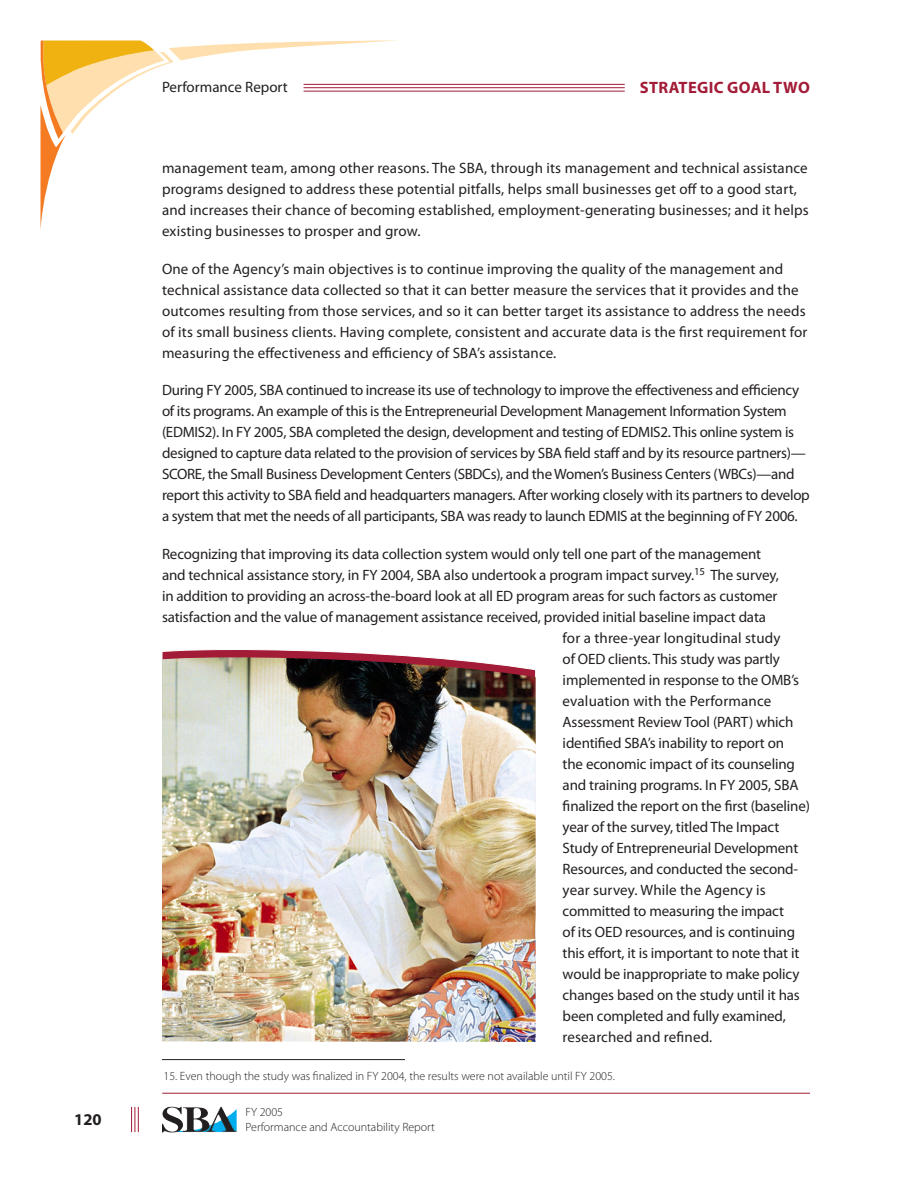
<style>
.page{position:relative;width:918px;height:1188px;background:#fff}
.page>*{position:absolute;margin:0;border:0;box-sizing:border-box;transform-origin:0 0}
.t1{font:700 16.5px "Myriad Pro";letter-spacing:.02em;color:#a31c37}
.t2{font:700 16.5px "Myriad Pro";color:#231f20}
.t3{font:15px/21px "Myriad Pro";letter-spacing:-.01em;color:#231f20}
.t4{font:15px/21px "Myriad Pro";letter-spacing:.01em;color:#231f20}
.t5{font:300 12px/14.4px "Myriad Pro";color:#231f20}
</style>
<div class="page">
<hr style="left:162px;top:1059px;width:243px;height:1px;background:#231f20">
<svg style="left:162px;top:649px;width:246px;height:7px"></svg>
<img style="left:162px;top:656px;width:374px;height:385px">
<svg style="left:40px;top:40px;width:359px;height:189px"></svg>
<svg style="left:131px;top:1107px;width:8px;height:25px"></svg>
<hr style="left:162px;top:1093px;width:648px;height:1px;background:#a31c37">
<hr style="left:304px;top:84px;width:321px;height:1px;background:#a31c37">
<hr style="left:304px;top:87px;width:321px;height:1px;background:#a31c37">
<hr style="left:304px;top:91px;width:321px;height:1px;background:#a31c37">
<p class="t2" style="left:74px;top:1109px;width:29px">120</p>
<p class="t3" style="left:162px;top:76px;width:127px">Performance Report</p>
<p class="t1" style="left:640px;top:77px;width:49px">STRATEGIC</p>
<p class="t1" style="left:727px;top:77px;width:84px">GOAL two</p>
<p class="t4" style="left:162px;top:157px;width:648px">management team, among other reasons. The SBA, through its management and technical assistance programs designed to address these potential pitfalls, helps small businesses get off to a good start, and increases their chance of becoming established, employment-generating businesses; and it helps existing businesses to prosper and grow.</p>
<p class="t4" style="left:162px;top:258px;width:647px">One of the Agency’s main objectives is to continue improving the quality of the management and technical assistance data collected so that it can better measure the services that it provides and the outcomes resulting from those services, and so it can better target its assistance to address the needs of its small business clients. Having complete, consistent and accurate data is the first requirement for measuring the effectiveness and efficiency of SBA’s assistance.</p>
<p class="t3" style="left:162px;top:380px;width:649px">During FY 2005, SBA continued to increase its use of technology to improve the effectiveness and efficiency of its programs. An example of this is the Entrepreneurial Development Management Information System (EDMIS2). In FY 2005, SBA completed the design, development and testing of EDMIS2. This online system is designed to capture data related to the provision of services by SBA field staff and by its resource partners)— SCORE, the Small Business Development Centers (SBDCs), and the Women’s Business Centers (WBCs)—and report this activity to SBA field and headquarters managers. After working closely with its partners to develop a system that met the needs of all participants, SBA was ready to launch EDMIS at the beginning of FY 2006.</p>
<p class="t3" style="left:162px;top:543px;width:601px">Recognizing that improving its data collection system would only tell one part of the management</p>
<p class="t3" style="left:162px;top:564px;width:618px">and technical assistance story, in FY 2004, SBA also undertook a program impact survey.<sup>15</sup> The survey,</p>
<p class="t3" style="left:162px;top:585px;width:617px">in addition to providing an across-the-board look at all ED program areas for such factors as customer</p>
<p class="t3" style="left:162px;top:606px;width:606px">satisfaction and the value of management assistance received, provided initial baseline impact data</p>
<p class="t4" style="left:563px;top:627px;width:219px">for a three-year longitudinal study</p>
<p class="t3" style="left:563px;top:648px;width:219px">of OED clients. This study was partly</p>
<p class="t3" style="left:563px;top:669px;width:238px">implemented in response to the OMB’s</p>
<p class="t4" style="left:563px;top:690px;width:210px">evaluation with the Performance</p>
<p class="t3" style="left:563px;top:711px;width:232px">Assessment Review Tool (PART) which</p>
<p class="t3" style="left:563px;top:732px;width:223px">identified SBA’s inability to report on</p>
<p class="t3" style="left:563px;top:753px;width:234px">the economic impact of its counseling</p>
<p class="t3" style="left:563px;top:774px;width:237px">and training programs. In FY 2005, SBA</p>
<p class="t3" style="left:563px;top:795px;width:249px">finalized the report on the first (baseline)</p>
<p class="t3" style="left:563px;top:816px;width:218px">year of the survey, titled The Impact</p>
<p class="t3" style="left:563px;top:837px;width:237px">Study of Entrepreneurial Development</p>
<p class="t3" style="left:563px;top:858px;width:237px">Resources, and conducted the second-</p>
<p class="t4" style="left:563px;top:879px;width:205px">year survey. While the Agency is</p>
<p class="t3" style="left:563px;top:900px;width:223px">committed to measuring the impact</p>
<p class="t3" style="left:563px;top:921px;width:234px">of its OED resources, and is continuing</p>
<p class="t3" style="left:563px;top:942px;width:238px">this effort, it is important to note that it</p>
<p class="t3" style="left:563px;top:963px;width:238px">would be inappropriate to make policy</p>
<p class="t3" style="left:563px;top:984px;width:239px">changes based on the study until it has</p>
<p class="t3" style="left:563px;top:1005px;width:225px">been completed and fully examined,</p>
<p class="t4" style="left:563px;top:1026px;width:151px">researched and refined.</p>
<p class="t5" style="left:164px;top:1069px;width:453px">15. Even though the study was finalized in FY 2004, the results were not available until FY 2005.</p>
<p class="t5" style="left:246px;top:1105px;width:191px">FY 2005<br>Performance and Accountability Report</p>
</div>
